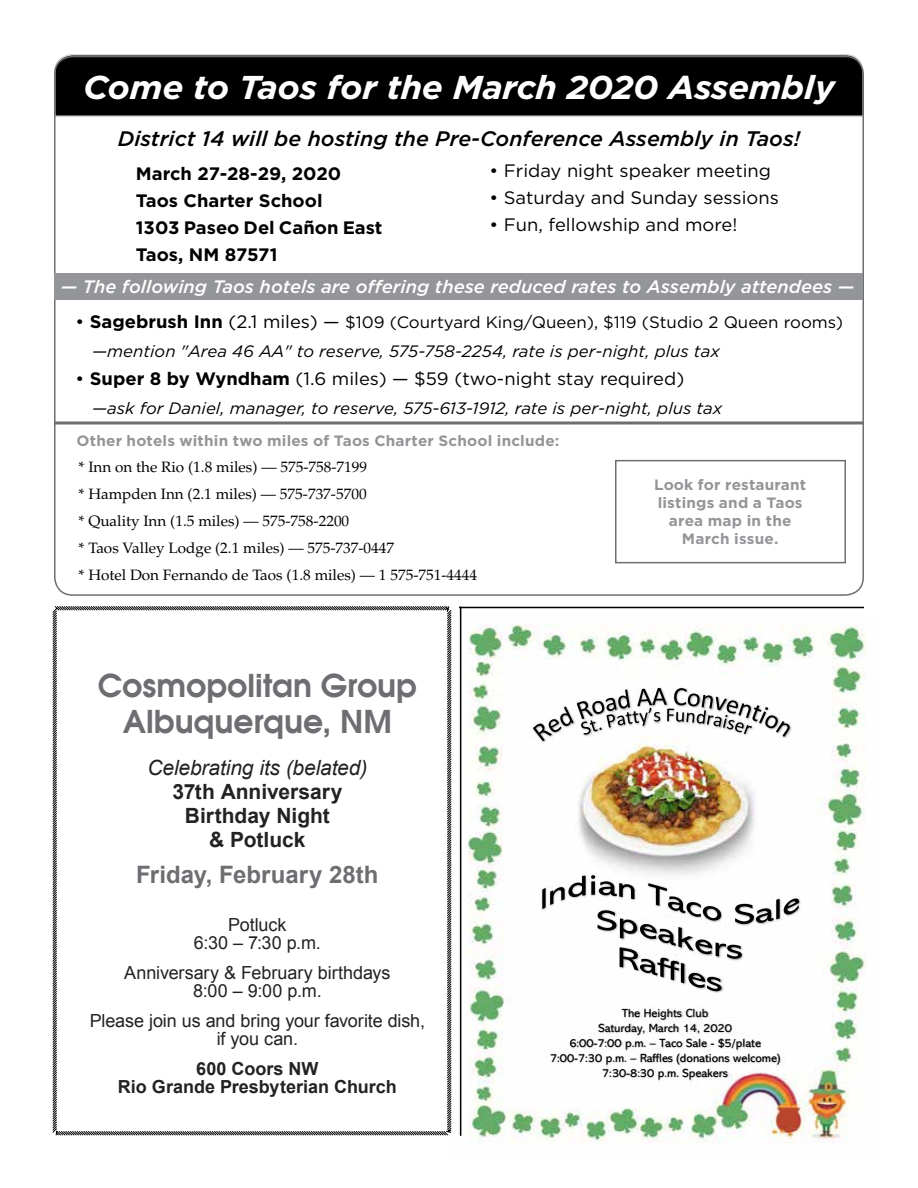
<style>
.page{position:relative;width:918px;height:1188px;background:#fff}
.page>*{position:absolute;margin:0;border:0;box-sizing:border-box;transform-origin:0 0}
.t1{font:italic 700 33px "Gotham";letter-spacing:-.01em;color:#fff;scale:1.05 1}
.t2{font:700 31.5px/36px "Avalon";color:#6d6e71;text-align:center}
.t3{font:700 24px "Arial";color:#6d6e71}
.t4{font:italic 500 21px "Gotham";color:#000}
.t5{font:700 21px/24px "Arial";color:#222;text-align:center}
.t6{font:italic 21px "Arial";letter-spacing:-.005em;color:#222}
.t7{font:18px "Gotham";color:#000}
.t8{font:18px/18px "Arial";letter-spacing:-.005em;color:#222;text-align:center}
.t9{font:italic 500 18px "Gotham";color:#fff}
.t10{font:700 18px/27px "Gotham";color:#000}
.t11{font:700 18px/18px "Arial";color:#222;text-align:center}
.t12{font:italic 16.5px/28.5px "Gotham";color:#000}
.t13{font:15px/27px "Palatino";color:#000}
.t14{font:700 15px/18px "Gotham";letter-spacing:.01em;color:#939598;text-align:center}
.t15{font:11.7px/15px "Abadi";color:#000;text-align:center}
.s1{font-style:normal;font-size:18px}
.s2{font-weight:700;font-style:normal;font-size:18px}
.s3{font-style:normal}
.s4{font-weight:700}
</style>
<div class="page">
<svg style="left:54px;top:54px;width:810px;height:63px;background:#0d0d0d"></svg>
<img style="left:459px;top:620px;width:407px;height:523px">
<img style="left:564px;top:858px;width:204px;height:16px">
<img style="left:537px;top:874px;width:268px;height:121px">
<img style="left:541px;top:874px;width:261px;height:53px">
<img style="left:618px;top:991px;width:106px;height:3px">
<svg style="left:542px;top:875px;width:257px;height:116px"></svg>
<img style="left:615px;top:1006px;width:107px;height:12px">
<img style="left:591px;top:1018px;width:155px;height:15px">
<img style="left:562px;top:1033px;width:213px;height:15px">
<img style="left:543px;top:1048px;width:244px;height:24px">
<img style="left:595px;top:1063px;width:125px;height:24px">
<img style="left:720px;top:1061px;width:24px;height:28px">
<img style="left:649px;top:1073px;width:47px;height:23px">
<img style="left:494px;top:705px;width:345px;height:153px">
<img style="left:532px;top:722px;width:22px;height:22px">
<img style="left:636px;top:687px;width:15px;height:1px">
<img style="left:651px;top:686px;width:18px;height:2px">
<img style="left:673px;top:687px;width:16px;height:1px">
<img style="left:790px;top:720px;width:2px;height:19px">
<svg style="left:533px;top:688px;width:257px;height:53px"></svg>
<div style="left:55px;top:273px;width:808px;height:27px;background:#939598"></div>
<hr style="left:459px;top:607px;width:405px;height:1px;background:#000">
<hr style="left:460px;top:607px;width:1px;height:529px;background:#000">
<svg style="left:52px;top:606px;width:400px;height:530px"></svg>
<hr style="left:54px;top:422px;width:810px;height:2px;background:#6d6e71">
<div style="left:615px;top:460px;width:231px;height:103px;border:2px solid #6d6e71"></div>
<h1 class="t1" style="left:83px;top:65px;width:717px">Come to Taos for the March 2020 Assembly</h1>
<p class="t4" style="left:118px;top:125px;width:684px">District 14 will be hosting the Pre-Conference Assembly in Taos!</p>
<p class="t10" style="left:136px;top:160px;width:248px">March 27-28-29, 2020<br>Taos Charter School<br>1303 Paseo Del Cañon East<br>Taos, NM 87571</p>
<p class="t7" style="left:490px;top:159px;width:283px">• Friday night speaker meeting</p>
<p class="t7" style="left:490px;top:186px;width:291px">• Saturday and Sunday sessions</p>
<p class="t7" style="left:490px;top:213px;width:249px">• Fun, fellowship and more!</p>
<p class="t9" style="left:61px;top:275px;width:795px">— The following Taos hotels are offering these reduced rates to Assembly attendees —</p>
<p class="t12" style="left:92px;top:308px;width:753px;text-indent:-16px"><span class="s1">•</span> <span class="s2">Sagebrush Inn</span> <span class="s1">(2.1 miles) —</span> <span class="s3">$109 (Courtyard King/Queen), $119 (Studio 2 Queen rooms) </span>—mention "Area 46 AA" to reserve, 575-758-2254, rate is per-night, plus tax</p>
<p class="t7" style="left:76px;top:368px;width:610px">• <span class="s4">Super 8 by Wyndham</span> (1.6 miles) — $59 (two-night stay required)</p>
<p class="t12" style="left:92px;top:394px;width:632px">—ask for Daniel, manager, to reserve, 575-613-1912, rate is per-night, plus tax</p>
<p class="t14" style="left:77px;top:431px;width:484px">Other hotels within two miles of Taos Charter School include:</p>
<p class="t13" style="left:79px;top:454px;width:400px">* Inn on the Rio (1.8 miles) — 575-758-7199<br>* Hampden Inn (2.1 miles) — 575-737-5700<br>* Quality Inn (1.5 miles) — 575-758-2200<br>* Taos Valley Lodge (2.1 miles) — 575-737-0447<br>* Hotel Don Fernando de Taos (1.8 miles) — 1 575-751-4444</p>
<p class="t14" style="left:654px;top:475px;width:154px">Look for restaurant listings and a Taos area map in the<br>March issue.</p>
<h2 class="t2" style="left:98px;top:667px;width:321px">Cosmopolitan Group<br>Albuquerque, NM</h2>
<p class="t6" style="left:147px;top:754px;width:221px">Celebrating its (belated)</p>
<p class="t5" style="left:172px;top:780px;width:172px">37th Anniversary<br>Birthday Night<br>&amp; Potluck</p>
<h3 class="t3" style="left:136px;top:859px;width:244px">Friday, February 28th</h3>
<p class="t8" style="left:194px;top:916px;width:128px">Potluck<br>6:30 – 7:30 p.m.</p>
<p class="t8" style="left:124px;top:964px;width:268px">Anniversary &amp; February birthdays<br>8:00 – 9:00 p.m.</p>
<p class="t8" style="left:90px;top:1012px;width:337px">Please join us and bring your favorite dish, if you can.</p>
<p class="t11" style="left:118px;top:1060px;width:280px">600 Coors NW<br>Rio Grande Presbyterian Church</p>
<p class="t15" style="left:550px;top:1006px;width:232px">The Heights Club<br>Saturday, March 14, 2020<br>6:00-7:00 p.m. – Taco Sale - $5/plate<br>7:00-7:30 p.m. – Raffles (donations welcome)<br>7:30-8:30 p.m. Speakers</p>
</div>
